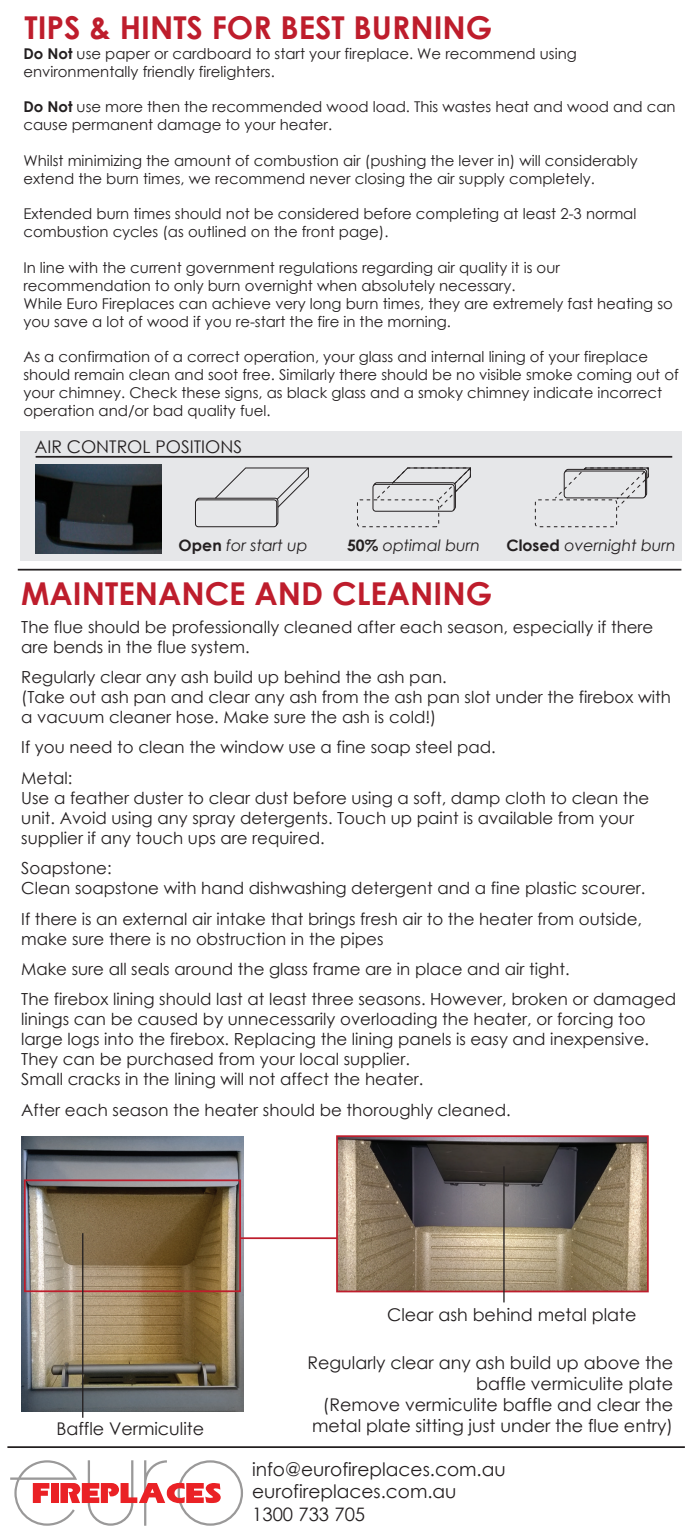
<style>
.page{position:relative;width:695px;height:1538px;background:#fff}
.page>*{position:absolute;margin:0;border:0;box-sizing:border-box;transform-origin:0 0}
.t1{font:700 31.5px "Century Gothic";color:#be1d2c}
.t2{font:18.55px/22.2px "Century Gothic";color:#231f20}
.t3{font:17.5px/21px "Century Gothic";color:#231f20;text-align:right}
.t4{font:16.62px/19.9px "Century Gothic";color:#231f20}
.t5{font:italic 15.75px "Century Gothic";color:#231f20}
.t6{font:14.88px/17.8px "Century Gothic";color:#231f20}
.s1{font-weight:700}
.s2{font-weight:700;font-style:normal}
</style>
<div class="page">
<hr style="left:7px;top:1446px;width:677px;height:2px;background:#231f20">
<hr style="left:18px;top:569px;width:663px;height:1px;background:#231f20">
<img style="left:339px;top:1138px;width:306px;height:151px">
<img style="left:21px;top:1136px;width:222px;height:275px">
<div style="left:24px;top:1179px;width:217px;height:113px;border:2px solid #be1d2c"></div>
<div style="left:336px;top:1135px;width:312px;height:157px;border:2px solid #be1d2c"></div>
<hr style="left:240px;top:1237px;width:97px;height:2px;background:#be1d2c">
<hr style="left:82px;top:1233px;width:1px;height:185px;background:#231f20">
<hr style="left:503px;top:1166px;width:1px;height:136px;background:#231f20">
<svg style="left:10px;top:1460px;width:233px;height:66px"></svg>
<div style="left:20px;top:431px;width:661px;height:130px;background:#e6e7e9"></div>
<div style="left:195px;top:500px;width:82px;height:27px;border:1px solid #231f20;border-radius:3px"></div>
<svg style="left:195px;top:467px;width:114px;height:59px"></svg>
<div style="left:357px;top:500px;width:82px;height:27px;border:1px dashed #231f20;border-radius:3px"></div>
<div style="left:535px;top:500px;width:81px;height:27px;border:1px dashed #231f20;border-radius:3px"></div>
<svg style="left:373px;top:467px;width:98px;height:44px"></svg>
<svg style="left:554px;top:467px;width:94px;height:41px"></svg>
<img style="left:36px;top:465px;width:125px;height:88px">
<hr style="left:36px;top:456px;width:636px;height:2px;background:#231f20">
<h1 class="t1" style="left:25px;top:3px;width:469px">TIPS &amp; HINTS FOR BEST BURNING</h1>
<p class="t6" style="left:23px;top:44px;width:555px"><span class="s1">Do Not</span> use paper or cardboard to start your fireplace. We recommend using environmentally friendly firelighters.</p>
<p class="t6" style="left:23px;top:98px;width:653px"><span class="s1">Do Not</span> use more then the recommended wood load. This wastes heat and wood and can cause permanent damage to your heater.</p>
<p class="t6" style="left:23px;top:151px;width:615px">Whilst minimizing the amount of combustion air (pushing the lever in) will considerably extend the burn times, we recommend never closing the air supply completely.</p>
<p class="t6" style="left:23px;top:205px;width:614px">Extended burn times should not be considered before completing at least 2-3 normal combustion cycles (as outlined on the front page).</p>
<p class="t6" style="left:23px;top:258px;width:651px">In line with the current government regulations regarding air quality it is our recommendation to only burn overnight when absolutely necessary.<br>While Euro Fireplaces can achieve very long burn times, they are extremely fast heating so you save a lot of wood if you re-start the fire in the morning.</p>
<p class="t6" style="left:23px;top:348px;width:656px">As a confirmation of a correct operation, your glass and internal lining of your fireplace should remain clean and soot free. Similarly there should be no visible smoke coming out of your chimney. Check these signs, as black glass and a smoky chimney indicate incorrect operation and/or bad quality fuel.</p>
<p class="t3" style="left:34px;top:436px;width:209px">AIR CONTROL POSITIONS</p>
<p class="t5" style="left:179px;top:535px;width:130px"><span class="s2">Open</span> for start up</p>
<p class="t5" style="left:347px;top:535px;width:134px"><span class="s2">50%</span> optimal burn</p>
<p class="t5" style="left:506px;top:535px;width:171px"><span class="s2">Closed</span> overnight burn</p>
<h1 class="t1" style="left:21px;top:570px;width:472px">MAINTENANCE AND CLEANING</h1>
<p class="t4" style="left:21px;top:616px;width:633px">The flue should be professionally cleaned after each season, especially if there are bends in the flue system.</p>
<p class="t4" style="left:21px;top:667px;width:651px">Regularly clear any ash build up behind the ash pan.<br>(Take out ash pan and clear any ash from the ash pan slot under the firebox with a vacuum cleaner hose. Make sure the ash is cold!)</p>
<p class="t4" style="left:21px;top:732px;width:476px;line-height:30.4px">If you need to clean the window use a fine soap steel pad.<br>Metal:</p>
<p class="t4" style="left:21px;top:787px;width:629px">Use a feather duster to clear dust before using a soft, damp cloth to clean the unit. Avoid using any spray detergents. Touch up paint is available from your supplier if any touch ups are required.</p>
<p class="t4" style="left:21px;top:858px;width:625px">Soapstone:<br>Clean soapstone with hand dishwashing detergent and a fine plastic scourer.</p>
<p class="t4" style="left:21px;top:908px;width:622px">If there is an external air intake that brings fresh air to the heater from outside, make sure there is no obstruction in the pipes</p>
<p class="t4" style="left:21px;top:953px;width:656px;line-height:30.4px">Make sure all seals around the glass frame are in place and air tight.<br>The firebox lining should last at least three seasons. However, broken or damaged</p>
<p class="t4" style="left:21px;top:1009px;width:629px">linings can be caused by unnecessarily overloading the heater, or forcing too large logs into the firebox. Replacing the lining panels is easy and inexpensive.<br>They can be purchased from your local supplier.<br>Small cracks in the lining will not affect the heater.</p>
<p class="t4" style="left:21px;top:1099px;width:491px">After each season the heater should be thoroughly cleaned.</p>
<p class="t3" style="left:387px;top:1304px;width:251px">Clear ash behind metal plate</p>
<p class="t3" style="left:307px;top:1351px;width:367px">Regularly clear any ash build up above the baffle vermiculite plate<br>(Remove vermiculite baffle and clear the</p>
<p class="t3" style="left:56px;top:1418px;width:149px">Baffle Vermiculite</p>
<p class="t3" style="left:312px;top:1414px;width:362px">metal plate sitting just under the flue entry)</p>
<p class="t2" style="left:252px;top:1458px;width:255px">info@eurofireplaces.com.au eurofireplaces.com.au<br>1300 733 705</p>
</div>
